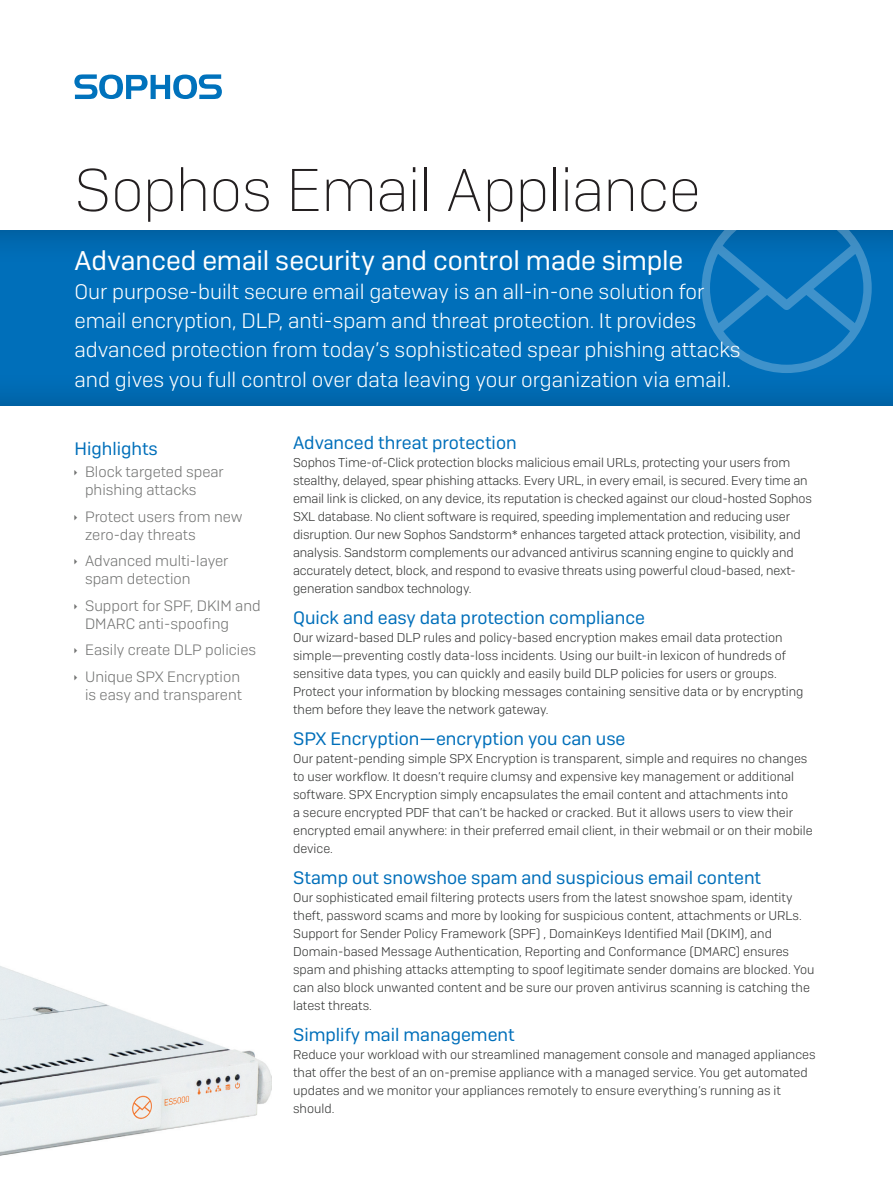
<style>
.page{position:relative;width:893px;height:1191px;background:#fff}
.page>*{position:absolute;margin:0;border:0;box-sizing:border-box;transform-origin:0 0}
.Title_2{font:200 60px "Sophos Sans";letter-spacing:-.015em;color:#231f20}
.Intro_subheading{font:27px "Sophos Sans";letter-spacing:-.005em;color:#fff}
.Intro_copy{font:300 21px/29.2px "Sophos Sans";color:#fff}
.Subheading_1{font:18px "Sophos Sans";color:#006fba}
.t1{font:300 15px/18px "Sophos Sans";color:#737473}
.Body_Copy{font:300 12.75px/18px "Sophos Sans";color:#323332}
</style>
<div class="page">
<div style="left:0;top:229px;width:893px;height:178px;background:#231f20;opacity:.3"></div>
<svg style="left:702px;top:229px;width:170px;height:144px;background:#1077bc"></svg>
<img style="left:0;top:966px;width:272px;height:190px">
<svg style="left:74px;top:74px;width:148px;height:25px"></svg>
<p class="Title_2" style="left:74px;top:154px;width:628px">Sophos Email Appliance</p>
<p class="Intro_subheading" style="left:74px;top:244px;width:610px">Advanced email security and control made simple</p>
<p class="Intro_copy" style="left:74px;top:276px;width:668px">Our purpose-built secure email gateway is an all-in-one solution for email encryption, DLP, anti-spam and threat protection. It provides advanced protection from today’s sophisticated spear phishing attacks and gives you full control over data leaving your organization via email.</p>
<p class="Subheading_1" style="left:74px;top:438px;width:85px">Highlights</p>
<p class="t1" style="left:85px;top:462px;width:140px">Block targeted spear phishing attacks</p>
<p class="t1" style="left:85px;top:507px;width:159px">Protect users from new zero-day threats</p>
<p class="t1" style="left:85px;top:551px;width:145px">Advanced multi-layer spam detection</p>
<p class="t1" style="left:85px;top:596px;width:177px">Support for SPF, DKIM and<br>DMARC anti-spoofing</p>
<p class="t1" style="left:85px;top:640px;width:173px">Easily create DLP policies</p>
<p class="t1" style="left:85px;top:667px;width:158px">Unique SPX Encryption is easy and transparent</p>
<p class="Subheading_1" style="left:293px;top:432px;width:225px">Advanced threat protection</p>
<p class="Body_Copy" style="left:293px;top:453px;width:520px">Sophos Time-of-Click protection blocks malicious email URLs, protecting your users from stealthy, delayed, spear phishing attacks. Every URL, in every email, is secured. Every time an email link is clicked, on any device, its reputation is checked against our cloud-hosted Sophos SXL database. No client software is required, speeding implementation and reducing user disruption. Our new Sophos Sandstorm* enhances targeted attack protection, visibility, and analysis. Sandstorm complements our advanced antivirus scanning engine to quickly and accurately detect, block, and respond to evasive threats using powerful cloud-based, next&shy;generation sandbox technology.</p>
<p class="Subheading_1" style="left:293px;top:607px;width:353px">Quick and easy data protection compliance</p>
<p class="Body_Copy" style="left:293px;top:628px;width:512px">Our wizard-based DLP rules and policy-based encryption makes email data protection simple—preventing costly data-loss incidents. Using our built-in lexicon of hundreds of sensitive data types, you can quickly and easily build DLP policies for users or groups.<br>Protect your information by blocking messages containing sensitive data or by encrypting them before they leave the network gateway.</p>
<p class="Subheading_1" style="left:293px;top:728px;width:334px">SPX Encryption—encryption you can use</p>
<p class="Body_Copy" style="left:293px;top:749px;width:521px">Our patent-pending simple SPX Encryption is transparent, simple and requires no changes to user workflow. It doesn’t require clumsy and expensive key management or additional software. SPX Encryption simply encapsulates the email content and attachments into<br>a secure encrypted PDF that can’t be hacked or cracked. But it allows users to view their encrypted email anywhere: in their preferred email client, in their webmail or on their mobile device.</p>
<p class="Subheading_1" style="left:293px;top:867px;width:470px">Stamp out snowshoe spam and suspicious email content</p>
<p class="Body_Copy" style="left:293px;top:888px;width:523px">Our sophisticated email filtering protects users from the latest snowshoe spam, identity theft, password scams and more by looking for suspicious content, attachments or URLs.<br>Support for Sender Policy Framework (SPF) , DomainKeys Identified Mail (DKIM), and Domain-based Message Authentication, Reporting and Conformance (DMARC) ensures spam and phishing attacks attempting to spoof legitimate sender domains are blocked. You can also block unwanted content and be sure our proven antivirus scanning is catching the latest threats.</p>
<p class="Subheading_1" style="left:293px;top:1024px;width:223px">Simplify mail management</p>
<p class="Body_Copy" style="left:293px;top:1045px;width:524px">Reduce your workload with our streamlined management console and managed appliances that offer the best of an on-premise appliance with a managed service. You get automated updates and we monitor your appliances remotely to ensure everything’s running as it should.</p>
</div>
